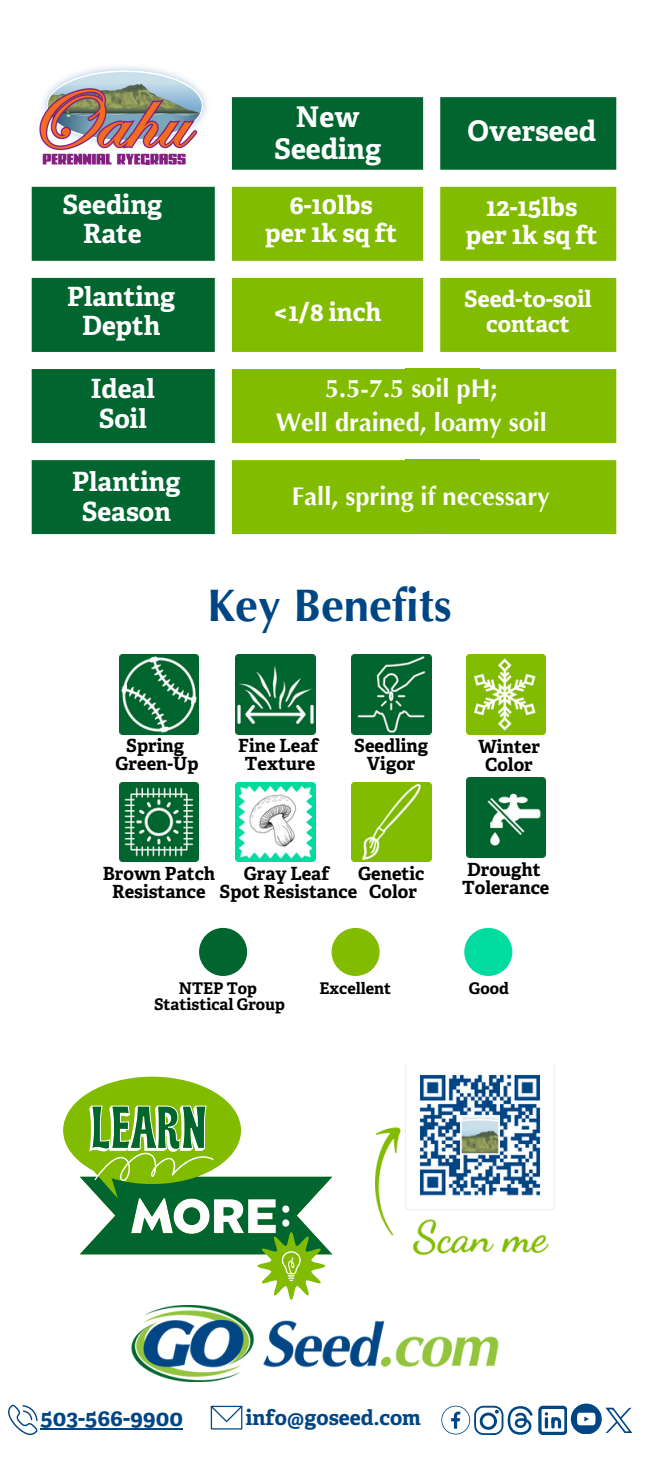
<style>
.page{position:relative;width:648px;height:1458px;background:#fff}
.page>*{position:absolute;margin:0;border:0;box-sizing:border-box;transform-origin:0 0}
.t1{font:700 45.45px "Optima";color:#004685}
.t2{font:700 42.3px "Optima";color:#fff}
.t3{font:700 28.57px/31.9px "Adelle";color:#fff;text-align:center}
.t4{font:700 28.35px "Adelle";color:#fff}
.t5{font:700 26.55px/29.5px "Adelle";color:#fff;text-align:center}
.t6{font:700 25.43px/34.4px "Optima";color:#fff;text-align:center}
.t7{font:700 25.43px/28.1px "Adelle";color:#fff;text-align:center}
.t8{font:700 22.72px/25.2px "Adelle";color:#fff;text-align:center}
.t9{font:700 22.72px "Adelle";color:#004685}
.t10{font:700 20.93px "Adelle";color:#004685}
.t11{font:700 18.22px/18.2px "Adelle";color:#000;text-align:center}
.t12{font:700 15.97px "Adelle";color:#000}
</style>
<div class="page">
<svg style="left:32px;top:97px;width:584px;height:437px;fill:#00652e"></svg>
<svg style="left:232px;top:187px;width:384px;height:347px;fill:#82bc00"></svg>
<img style="left:131px;top:1306px;width:368px;height:76px">
<div style="left:405px;top:369px;width:74px;height:74px;background:#82bc00"></div>
<svg style="left:63px;top:1077px;width:258px;height:223px"></svg>
<svg style="left:80px;top:1106px;width:252px;height:175px"></svg>
<svg style="left:441px;top:1404px;width:191px;height:30px"></svg>
<svg style="left:8px;top:1404px;width:30px;height:31px"></svg>
<hr style="left:41px;top:1428px;width:142px;height:2px;background:#004685">
<svg style="left:211px;top:1406px;width:31px;height:23px"></svg>
<div style="left:406px;top:460px;width:74px;height:74px;background:#82bc00"></div>
<img style="left:376px;top:1064px;width:179px;height:192px">
<img style="left:32px;top:66px;width:231px;height:99px">
<img style="left:119px;top:655px;width:80px;height:79px">
<img style="left:236px;top:655px;width:79px;height:79px">
<img style="left:352px;top:655px;width:79px;height:79px">
<img style="left:466px;top:655px;width:80px;height:79px">
<img style="left:467px;top:778px;width:79px;height:79px">
<img style="left:119px;top:782px;width:80px;height:80px">
<img style="left:236px;top:782px;width:79px;height:80px">
<img style="left:352px;top:782px;width:79px;height:80px">
<div style="left:199px;top:928px;width:48px;height:48px;background:#00652e;border-radius:50%"></div>
<div style="left:464px;top:928px;width:48px;height:48px;background:#00dba0;border-radius:50%"></div>
<div style="left:332px;top:928px;width:48px;height:48px;background:#82bc00;border-radius:50%"></div>
<h3 class="t5" style="left:63px;top:192px;width:101px">Seeding<br>Rate</h3>
<h2 class="t5" style="left:67px;top:284px;width:110px">Planting<br>Depth</h2>
<h3 class="t5" style="left:91px;top:377px;width:65px">Ideal<br>Soil</h3>
<h3 class="t5" style="left:72px;top:470px;width:110px">Planting<br>Season</h3>
<h3 class="t3" style="left:274px;top:103px;width:109px">New<br>Seeding</h3>
<h4 class="t7" style="left:265px;top:194px;width:133px">6-10lbs<br>per 1k sq ft</h4>
<h2 class="t7" style="left:274px;top:300px;width:109px">&lt;1/8 inch</h2>
<p class="t4" style="left:468px;top:116px;width:130px">Overseed</p>
<p class="t7" style="left:466px;top:195px;width:133px">12-15lbs per 1k sq ft</p>
<h1 class="t8" style="left:464px;top:289px;width:129px">Seed-to-soil contact</h1>
<h5 class="t6" style="left:276px;top:371px;width:273px">5.5-7.5 soil pH;<br>Well drained, loamy soil</h5>
<h3 class="t6" style="left:292px;top:479px;width:260px">Fall, spring if necessary</h3>
<h5 class="t1" style="left:208px;top:579px;width:245px">Key Benefits</h5>
<p class="t11" style="left:116px;top:738px;width:85px">Spring<br>Green-Up</p>
<h5 class="t11" style="left:354px;top:738px;width:76px">Seedling<br>Vigor</h5>
<p class="t11" style="left:238px;top:738px;width:82px">Fine Leaf<br>Texture</p>
<h5 class="t11" style="left:478px;top:739px;width:64px">Winter<br>Color</h5>
<p class="t11" style="left:103px;top:866px;width:114px">Brown Patch<br>Resistance</p>
<p class="t11" style="left:358px;top:866px;width:68px">Genetic<br>Color</p>
<p class="t11" style="left:220px;top:866px;width:139px">Gray Leaf<br>Spot Resistance</p>
<p class="t11" style="left:462px;top:862px;width:89px;text-align:left">Drought<br>Tolerance</p>
<h5 class="t12" style="left:179px;top:980px;width:80px">NTEP Top</h5>
<p class="t12" style="left:154px;top:996px;width:133px">Statistical Group</p>
<p class="t12" style="left:319px;top:980px;width:73px">Excellent</p>
<p class="t12" style="left:469px;top:980px;width:41px">Good</p>
<h2 class="t2" style="left:280px;top:1187px;width:13px">:</h2>
<h2 class="t9" style="left:41px;top:1406px;width:144px">503-566-9900</h2>
<p class="t10" style="left:246px;top:1406px;width:177px">info@goseed.com</p>
</div>
